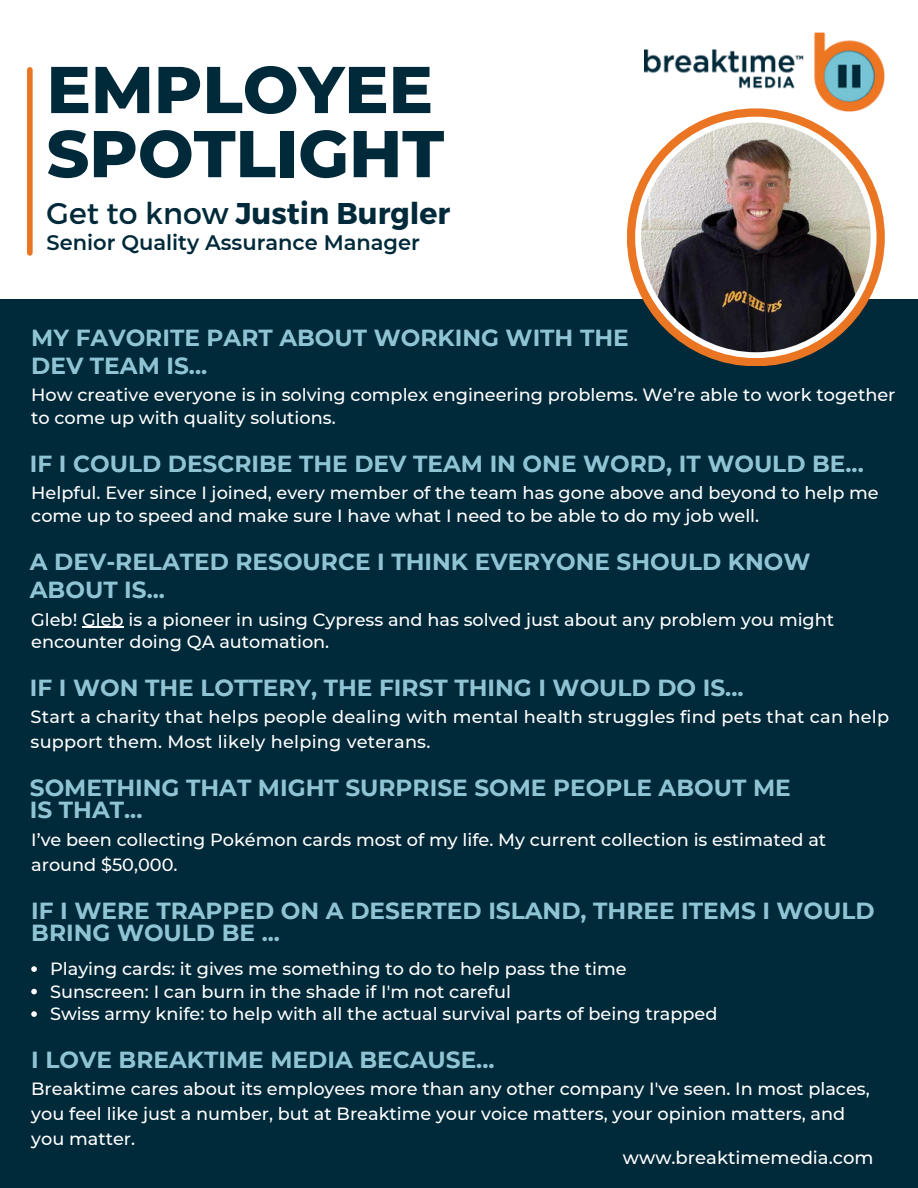
<style>
.page{position:relative;width:918px;height:1188px;background:#002939}
.page>*{position:absolute;margin:0;border:0;box-sizing:border-box;transform-origin:0 0}
.t1{font:800 66px/64.2px "Montserrat";color:#002939}
.t2{font:700 30px "Montserrat";color:#002939}
.t3{font:700 23.25px/28.2px "Montserrat";color:#8fc4d5}
.t4{font:600 21px "Montserrat";color:#002939}
.t5{font:500 18px "Montserrat";color:#fff}
.t6{font:500 17.7px/24.8px "Montserrat";color:#fff}
.s1{font-weight:400}
</style>
<div class="page">
<div style="left:0;top:0;width:917px;height:299px;background:#fff"></div>
<div style="left:627px;top:108px;width:258px;height:258px;background:#ea7623;border-radius:50%"></div>
<svg style="left:635px;top:117px;width:242px;height:241px;background:#fbf6f3"></svg>
<img style="left:641px;top:123px;width:230px;height:229px;border-radius:50%">
<div style="left:27px;top:70px;width:6px;height:183px;background:#ea7623"></div>
<img style="left:644px;top:33px;width:241px;height:79px">
<svg style="left:31px;top:966px;width:6px;height:6px"></svg>
<svg style="left:31px;top:989px;width:6px;height:5px"></svg>
<svg style="left:31px;top:1011px;width:6px;height:6px"></svg>
<hr style="left:82px;top:627px;width:42px;height:1px;background:#fff">
<p class="t1" style="left:47px;top:57px;width:399px">EMPLOYEE<br>SPOTLIGHT</p>
<p class="t2" style="left:47px;top:193px;width:405px"><span class="s1">Get to know</span> Justin Burgler</p>
<p class="t4" style="left:47px;top:230px;width:375px">Senior Quality Assurance Manager</p>
<p class="t3" style="left:31px;top:323px;width:599px">MY FAVORITE PART ABOUT WORKING WITH THE<br>DEV TEAM IS...</p>
<h3 class="t6" style="left:31px;top:384px;width:866px;line-height:22.5px">How creative everyone is in solving complex engineering problems. We’re able to work together to come up with quality solutions.</h3>
<h5 class="t3" style="left:30px;top:450px;width:835px">IF I COULD DESCRIBE THE DEV TEAM IN ONE WORD, IT WOULD BE...</h5>
<h3 class="t6" style="left:31px;top:482px;width:849px;line-height:22.5px">Helpful. Ever since I joined, every member of the team has gone above and beyond to help me come up to speed and make sure I have what I need to be able to do my job well.</h3>
<h5 class="t3" style="left:30px;top:548px;width:782px">A DEV-RELATED RESOURCE I THINK EVERYONE SHOULD KNOW<br>ABOUT IS...</h5>
<h5 class="t6" style="left:31px;top:608px;width:804px;line-height:22.5px">Gleb! Gleb is a pioneer in using Cypress and has solved just about any problem you might encounter doing QA automation.</h5>
<h5 class="t3" style="left:30px;top:673px;width:715px">IF I WON THE LOTTERY, THE FIRST THING I WOULD DO IS...</h5>
<h3 class="t6" style="left:31px;top:704px;width:860px">Start a charity that helps people dealing with mental health struggles find pets that can help support them. Most likely helping veterans.</h3>
<h5 class="t3" style="left:30px;top:776px;width:762px;line-height:22.5px">SOMETHING THAT MIGHT SURPRISE SOME PEOPLE ABOUT ME<br>IS THAT...</h5>
<h3 class="t6" style="left:31px;top:827px;width:797px">I’ve been collecting Pokémon cards most of my life. My current collection is estimated at around $50,000.</h3>
<h5 class="t3" style="left:31px;top:899px;width:845px;line-height:22.5px">IF I WERE TRAPPED ON A DESERTED ISLAND, THREE ITEMS I WOULD<br>BRING WOULD BE ...</h5>
<h3 class="t6" style="left:50px;top:957px;width:578px">Playing cards: it gives me something to do to help pass the time</h3>
<h5 class="t6" style="left:50px;top:979px;width:463px">Sunscreen: I can burn in the shade if I'm not careful</h5>
<h3 class="t6" style="left:50px;top:1002px;width:669px">Swiss army knife: to help with all the actual survival parts of being trapped</h3>
<p class="t3" style="left:31px;top:1045px;width:465px">I LOVE BREAKTIME MEDIA BECAUSE...</p>
<h3 class="t6" style="left:31px;top:1077px;width:840px">Breaktime cares about its employees more than any other company I've seen. In most places, you feel like just a number, but at Breaktime your voice matters, your opinion matters, and you matter.</h3>
<p class="t5" style="left:623px;top:1146px;width:252px">www.breaktimemedia.com</p>
</div>
